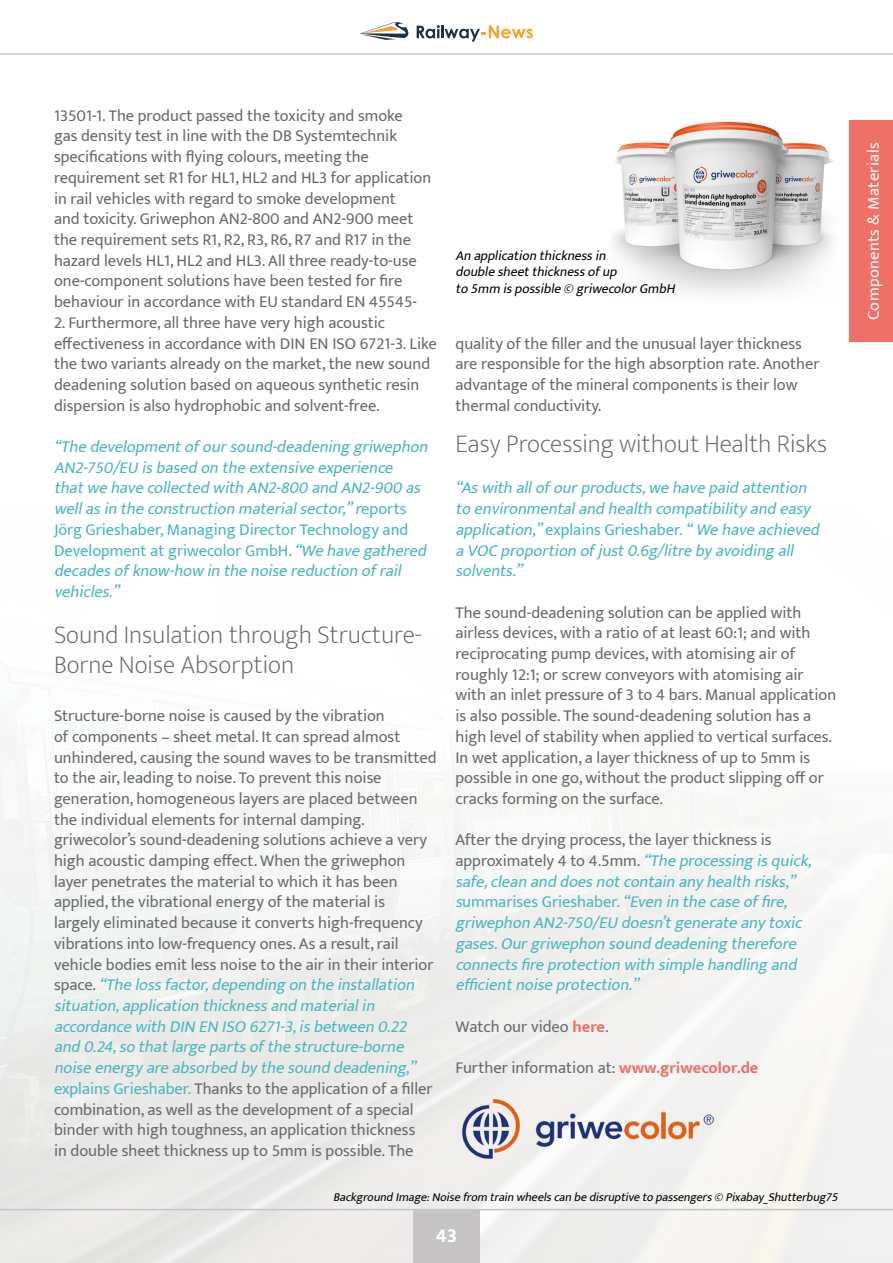
<style>
.page{position:relative;width:893px;height:1263px;background:#fff}
.page>*{position:absolute;margin:0;border:0;box-sizing:border-box;transform-origin:0 0}
.t1{font:200 25.5px/30.6px "Mukta";color:#696a6d}
.t2{font:700 21px "Mukta Mahee";color:#fff}
.t3{font:16.5px/20.7px "Mukta";color:#696a6d}
.t4{font:italic 16.5px/20.7px "Mukta";color:#49b7be}
.t5{font:16.5px "Mukta";letter-spacing:.02em;color:#fff}
.t6{font:italic 13.5px "Mukta";color:#000}
.t7{font:italic 12px "Mukta";color:#000}
.s1{font-style:normal}
.s2{font-style:italic;color:#49b7be}
.s3{color:#49b7be}
.s4{font-style:normal;color:#696a6d}
.s5{font-weight:700;color:#ee7067}
</style>
<div class="page">
<img style="left:455px;top:1091px;width:268px;height:71px">
<img style="left:613px;top:121px;width:220px;height:174px">
<div style="left:849px;top:121px;width:44px;height:221px;background:#ee7067"></div>
<svg style="left:360px;top:22px;width:49px;height:18px"></svg>
<svg style="left:417px;top:25px;width:116px;height:17px"></svg>
<hr style="left:0;top:53px;width:893px;height:2px;background:#c7c5c6">
<div style="left:413px;top:1209px;width:67px;height:54px;background:#c7c4c6"></div>
<hr style="left:0;top:1209px;width:893px;height:1px;background:#c7c4c6">
<p class="t3" style="left:54px;top:105px;width:379px">13501-1. The product passed the toxicity and smoke<br>gas density test in line with the DB Systemtechnik specifications with flying colours, meeting the requirement set R1 for HL1, HL2 and HL3 for application in rail vehicles with regard to smoke development<br>and toxicity. Griwephon AN2-800 and AN2-900 meet the requirement sets R1, R2, R3, R6, R7 and R17 in the hazard levels HL1, HL2 and HL3. All three ready-to-use one-component solutions have been tested for fire behaviour in accordance with EU standard EN 45545-</p>
<p class="t3" style="left:54px;top:312px;width:384px">2. Furthermore, all three have very high acoustic effectiveness in accordance with DIN EN ISO 6721-3. Like the two variants already on the market, the new sound deadening solution based on aqueous synthetic resin dispersion is also hydrophobic and solvent-free.</p>
<p class="t4" style="left:54px;top:436px;width:380px">“Thedevelopmentofoursound-deadening griwephon AN2-750/EU isbasedontheextensiveexperience thatwehavecollectedwith AN2-800 andAN2-900 as wellasintheconstructionmaterialsector,”r<span class="s1">e p o r t s Jörg Grieshaber, Managing Director Technology and Development at griwecolor GmbH</span>.“Wehavegathered decadesofknow-how inthenoisereductionofrail vehicles.”</p>
<p class="t1" style="left:54px;top:619px;width:369px">Sound Insulation through Structure-<br>Borne Noise Absorption</p>
<p class="t3" style="left:54px;top:705px;width:384px">Structure-borne noise is caused by the vibration<br>of components – sheet metal. It can spread almost unhindered, causing the sound waves to be transmitted to the air, leading to noise. To prevent this noise generation, homogeneous layers are placed between the individual elements for internal damping. griwecolor’s sound-deadening solutions achieve a very high acoustic damping effect. When the griwephon layer penetrates the material to which it has been applied, the vibrational energy of the material is<br>largely eliminated because it converts high-frequency vibrations into low-frequency ones. As a result, rail vehicle bodies emit less noise to the air in their interior s p a c e . <span class="s2">“Thelossfactor,depending ontheinstallation situation,applicationthicknessandmaterialin accordancewith DIN EN ISO 6271-3,isbetween0.22 and0.24,so thatlargepartsofthestructure-borne noiseenergyareabsorbedbythesounddeadening,” </span><span class="s3">explains Grieshaber.</span> Thanks to the application of a filler combination, as well as the development of a special binder with high toughness, an application thickness<br>in double sheet thickness up to 5mm is possible. The</p>
<p class="t6" style="left:455px;top:248px;width:156px">Anapplicationthicknessin</p>
<p class="t6" style="left:455px;top:264px;width:167px">doublesheetthicknessofup</p>
<p class="t6" style="left:455px;top:280px;width:225px">to 5mm ispossible© griwecolorGmbH</p>
<p class="t3" style="left:455px;top:332px;width:366px">quality of the filler and the unusual layer thickness are responsible for the high absorption rate. Another advantage of the mineral components is their low thermal conductivity.</p>
<p class="t1" style="left:455px;top:429px;width:373px">Easy Processing without Health Risks</p>
<p class="t4" style="left:455px;top:477px;width:370px">“Aswith allofourproducts,wehavepaidattention to environmentalandhealth compatibilityandeasy application,”<span class="s1">ex p l a i n s G r i e s h a b e r.</span> “Wehaveachieved aVOC proportionofjust0.6g/litrebyavoiding all solvents.”</p>
<p class="t3" style="left:455px;top:602px;width:382px">The sound-deadening solution can be applied with airless devices, with a ratio of at least 60:1; and with reciprocating pump devices, with atomising air of roughly 12:1; or screw conveyors with atomising air with an inlet pressure of 3 to 4 bars. Manual application is also possible. The sound-deadening solution has a high level of stability when applied to vertical surfaces.<br>In wet application, a layer thickness of up to 5mm is possible in one go, without the product slipping off or cracks forming on the surface.</p>
<p class="t4" style="left:455px;top:829px;width:362px"><span class="s4">After the drying process, the layer thickness is<br>a p p rox i m a te l y 4 to 4 . 5 m m .</span> “Theprocessing isquick, safe,cleananddoesnotcontainanyhealth risks,” s<span class="s1">ummarises Grieshaber.</span> “Eveninthecaseoffire, griwephonAN2-750/EU doesn’tgenerateanytoxic gases.Ourgriwephonsounddeadening therefore connectsfireprotectionwith simplehandling and efficientnoiseprotection.”</p>
<p class="t3" style="left:455px;top:1016px;width:154px">Watch our video <span class="s5">here</span>.</p>
<p class="t3" style="left:455px;top:1057px;width:305px">Further information at: <span class="s5">www.griwecolor.de</span></p>
<p class="t7" style="left:333px;top:1189px;width:510px">BackgroundImage:Noisefrom trainwheelscanbedisruptiveto passengers© Pixabay_Shutterbug75</p>
<p class="t2" style="left:436px;top:1222px;width:23px">43</p>
<p class="t5" style="left:863px;top:320px;width:179px;rotate:-90deg">Components &amp; Materials</p>
</div>
